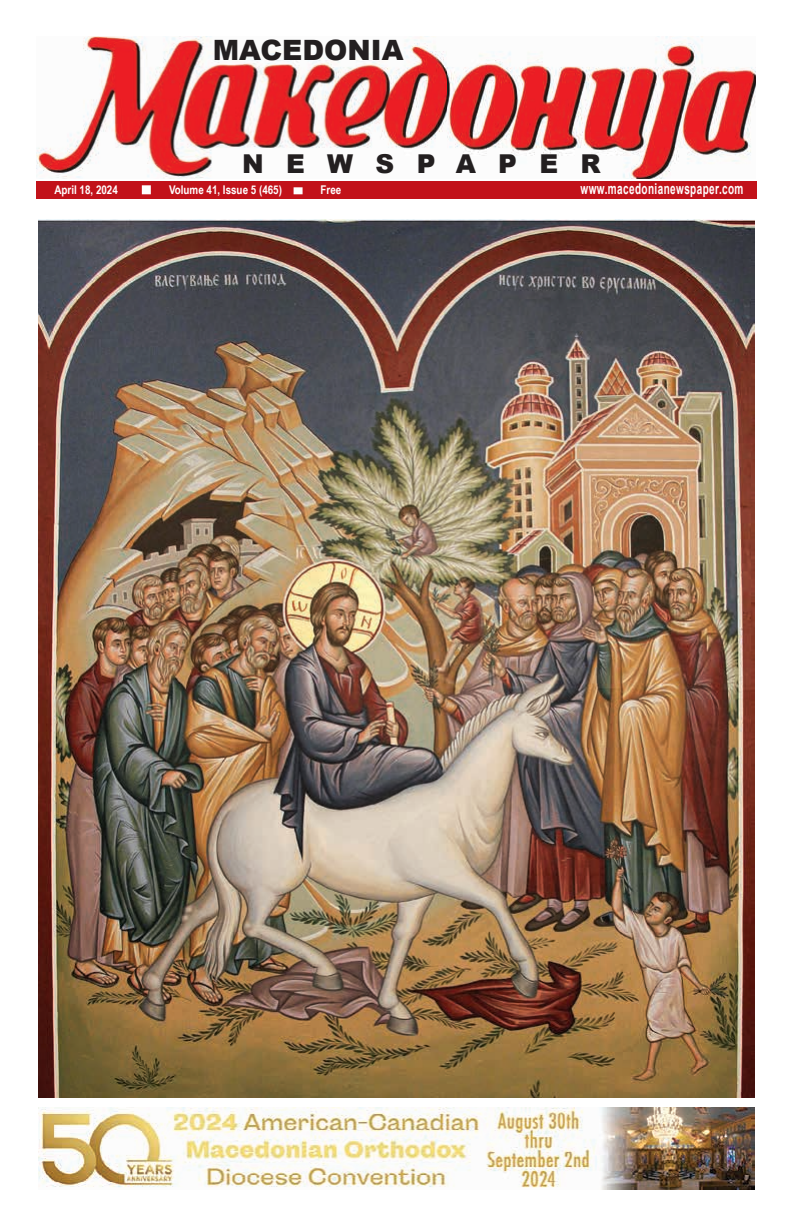
<style>
.page{position:relative;width:792px;height:1224px;background:#fff}
.page>*{position:absolute;margin:0;border:0;box-sizing:border-box;transform-origin:0 0}
.t1{font:900 28px "Arial";color:#231f20}
.t2{font:900 26px "Arial";letter-spacing:.86em;color:#231f20}
.t3{font:700 15px "Arial";letter-spacing:.04em;color:#fff;scale:.67 1}
.t4{font:700 12px "Arial Narrow";color:#fff}
</style>
<div class="page">
<div style="left:36px;top:181px;width:721px;height:18px;background:#c2121a"></div>
<img style="left:36px;top:36px;width:720px;height:142px">
<svg style="left:294px;top:187px;width:9px;height:7px"></svg>
<svg style="left:142px;top:185px;width:9px;height:9px"></svg>
<img style="left:39px;top:1107px;width:716px;height:83px">
<img style="left:39px;top:220px;width:716px;height:878px">
<h1 class="t1" style="left:213px;top:29px;width:192px">MACEDONIA</h1>
<h2 class="t2" style="left:242px;top:145px;width:360px">NEWSPAPER</h2>
<p class="t4" style="left:54px;top:181px;width:65px">April 18, 2024</p>
<p class="t4" style="left:169px;top:181px;width:115px">Volume 41, Issue 5 (465)</p>
<p class="t4" style="left:321px;top:181px;width:22px">Free</p>
<p class="t3" style="left:581px;top:178px;width:245px">www.macedonianewspaper.com</p>
</div>
